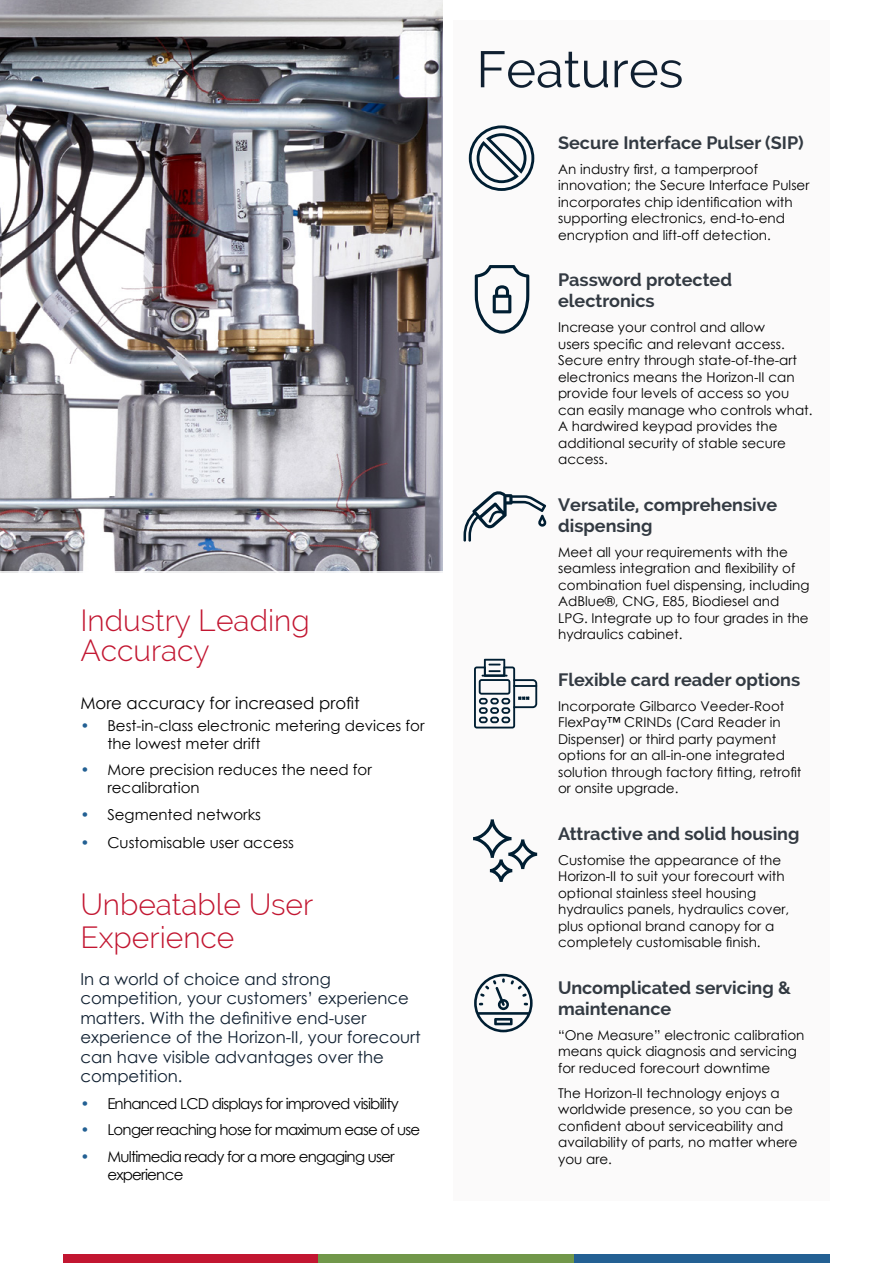
<style>
.page{position:relative;width:893px;height:1263px;background:#fff}
.page>*{position:absolute;margin:0;border:0;box-sizing:border-box;transform-origin:0 0}
.t1{font:51px "Raleway";color:#102031}
.t2{font:300 30px/30px "Raleway";color:#c21631}
.t3{font:700 18px/21px "Raleway";color:#333a42}
.t4{font:16.5px/19.5px "Century Gothic";color:#102031}
.t5{font:16.5px "Century Gothic";color:#000}
.t6{font:15px/18px "Century Gothic";color:#000}
.t7{font:15px/18px "Century Gothic";letter-spacing:-.05em;color:#000}
.t8{font:13.5px/16.5px "Century Gothic";color:#000}
.s1{color:#236093}
</style>
<div class="page">
<div style="left:453px;top:20px;width:376px;height:1180px;background:#fbfafa"></div>
<img style="left:0;top:0;width:442px;height:571px">
<div style="left:64px;top:1254px;width:255px;height:9px;background:#c21631"></div>
<div style="left:319px;top:1254px;width:255px;height:9px;background:#71974a"></div>
<div style="left:574px;top:1254px;width:255px;height:9px;background:#236093"></div>
<svg style="left:474px;top:659px;width:63px;height:69px"></svg>
<svg style="left:473px;top:819px;width:64px;height:63px"></svg>
<svg style="left:474px;top:974px;width:59px;height:58px"></svg>
<svg style="left:463px;top:491px;width:83px;height:51px"></svg>
<svg style="left:475px;top:265px;width:54px;height:69px"></svg>
<svg style="left:469px;top:125px;width:65px;height:66px"></svg>
<h2 class="t2" style="left:80px;top:605px;width:231px">Industry Leading<br>Accuracy</h2>
<p class="t5" style="left:80px;top:691px;width:281px">More accuracy for increased profit</p>
<p class="t6" style="left:107px;top:716px;width:319px;text-indent:-27px"><span class="s1">•</span> Best-in-class electronic metering devices for the lowest meter drift</p>
<p class="t6" style="left:107px;top:761px;width:266px;text-indent:-27px"><span class="s1">•</span> More precision reduces the need for recalibration</p>
<p class="t6" style="left:80px;top:805px;width:182px"><span class="s1">•</span> Segmented networks</p>
<p class="t6" style="left:80px;top:833px;width:215px"><span class="s1">•</span> Customisable user access</p>
<h2 class="t2" style="left:80px;top:888px;width:234px;line-height:33px">Unbeatable User<br>Experience</h2>
<p class="t4" style="left:80px;top:968px;width:342px">In a world of choice and strong competition, your customers’ experience matters. With the definitive end-user experience of the Horizon-II, your forecourt can have visible advantages over the competition.</p>
<p class="t7" style="left:80px;top:1094px;width:320px"><span class="s1">•</span> Enhanced LCD displays for improved visibility</p>
<p class="t7" style="left:80px;top:1120px;width:341px"><span class="s1">•</span> Longer reaching hose for maximum ease of use</p>
<p class="t7" style="left:107px;top:1147px;width:289px;text-indent:-27px"><span class="s1">•</span> Multimedia ready for a more engaging user experience</p>
<h1 class="t1" style="left:476px;top:40px;width:209px">Features</h1>
<h3 class="t3" style="left:558px;top:132px;width:247px">Secure Interface Pulser (SIP)</h3>
<p class="t8" style="left:558px;top:160px;width:253px">An industry first, a tamperproof innovation; the Secure Interface Pulser incorporates chip identification with supporting electronics, end-to-end encryption and lift-off detection.</p>
<h3 class="t3" style="left:558px;top:269px;width:175px">Password protected electronics</h3>
<p class="t8" style="left:558px;top:319px;width:256px">Increase your control and allow<br>users specific and relevant access.<br>Secure entry through state-of-the-art electronics means the Horizon-II can provide four levels of access so you can easily manage who controls what.<br>A hardwired keypad provides the additional security of stable secure access.</p>
<h3 class="t3" style="left:558px;top:494px;width:221px">Versatile, comprehensive dispensing</h3>
<p class="t8" style="left:558px;top:543px;width:253px">Meet all your requirements with the seamless integration and flexibility of combination fuel dispensing, including AdBlue®, CNG, E85, Biodiesel and LPG. Integrate up to four grades in the hydraulics cabinet.</p>
<h3 class="t3" style="left:558px;top:669px;width:244px">Flexible card reader options</h3>
<p class="t8" style="left:558px;top:697px;width:245px">Incorporate Gilbarco Veeder-Root FlexPay™ CRINDs (Card Reader in Dispenser) or third party payment options for an all-in-one integrated solution through factory fitting, retrofit or onsite upgrade.</p>
<h3 class="t3" style="left:558px;top:823px;width:243px">Attractive and solid housing</h3>
<p class="t8" style="left:558px;top:851px;width:233px">Customise the appearance of the Horizon-II to suit your forecourt with optional stainless steel housing hydraulics panels, hydraulics cover, plus optional brand canopy for a completely customisable finish.</p>
<h3 class="t3" style="left:558px;top:977px;width:234px">Uncomplicated servicing &amp; maintenance</h3>
<p class="t8" style="left:558px;top:1026px;width:248px">“One Measure” electronic calibration means quick diagnosis and servicing for reduced forecourt downtime</p>
<p class="t8" style="left:558px;top:1084px;width:241px">The Horizon-II technology enjoys a worldwide presence, so you can be confident about serviceability and availability of parts, no matter where you are.</p>
</div>
